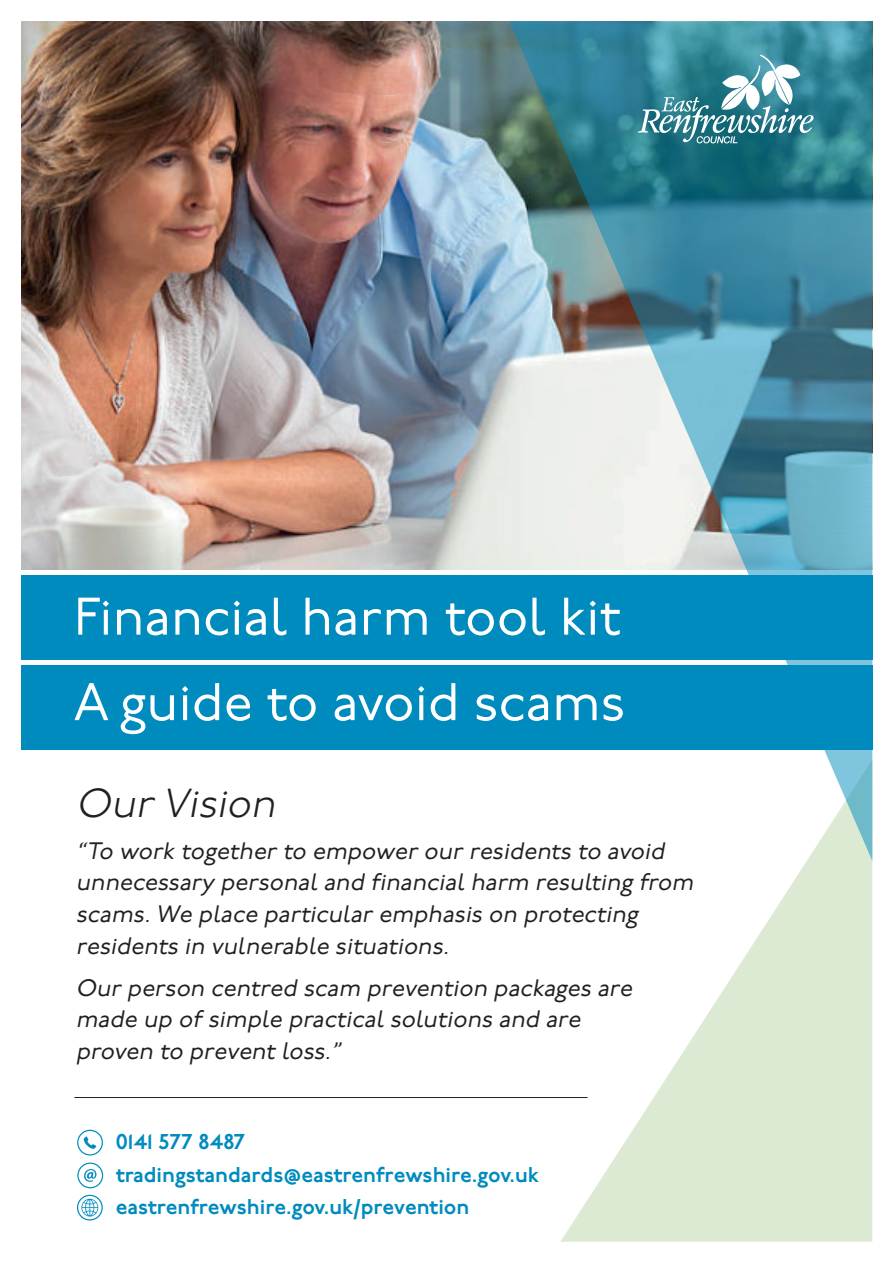
<style>
.page{position:relative;width:893px;height:1263px;background:#fff}
.page>*{position:absolute;margin:0;border:0;box-sizing:border-box;transform-origin:0 0}
.t1{font:52.95px/85.5px "P22 Underground";color:#fff}
.t2{font:italic 300 40.5px "P22 Underground";color:#231f20}
.t3{font:italic 23.85px/31.8px "P22 Underground";color:#231f20}
.t4{font:600 21.45px/32.2px "P22 Underground";color:#008bbe}
</style>
<div class="page">
<img style="left:21px;top:21px;width:488px;height:549px">
<svg style="left:560px;top:861px;width:312px;height:381px;fill:#dcead3"></svg>
<div style="left:21px;top:575px;width:851px;height:85px;background:#008bbe"></div>
<div style="left:21px;top:666px;width:851px;height:84px;background:#008bbe"></div>
<svg style="left:509px;top:21px;width:363px;height:840px"></svg>
<svg style="left:638px;top:55px;width:176px;height:88px"></svg>
<svg style="left:77px;top:1195px;width:26px;height:25px"></svg>
<svg style="left:77px;top:1130px;width:26px;height:25px"></svg>
<svg style="left:77px;top:1162px;width:26px;height:26px"></svg>
<hr style="left:74px;top:1097px;width:513px;height:1px;background:#231f20">
<h1 class="t1" style="left:74px;top:576px;width:553px">Financial harm tool kit<br>A guide to avoid scams</h1>
<h2 class="t2" style="left:76px;top:781px;width:209px">Our Vision</h2>
<p class="t3" style="left:76px;top:836px;width:624px">“To work together to empower our residents to avoid unnecessary personaland financialharm resulting from scams.We place particular emphasis on protecting residents in vulnerable situations.</p>
<p class="t3" style="left:76px;top:973px;width:563px">Our person centred scam prevention packages are made up ofsimple practicalsolutions and are proven to prevent loss.”</p>
<p class="t4" style="left:116px;top:1127px;width:425px">0141 577 8487 tradingstandards@eastrenfrewshire.gov.uk eastrenfrewshire.gov.uk/prevention</p>
</div>
